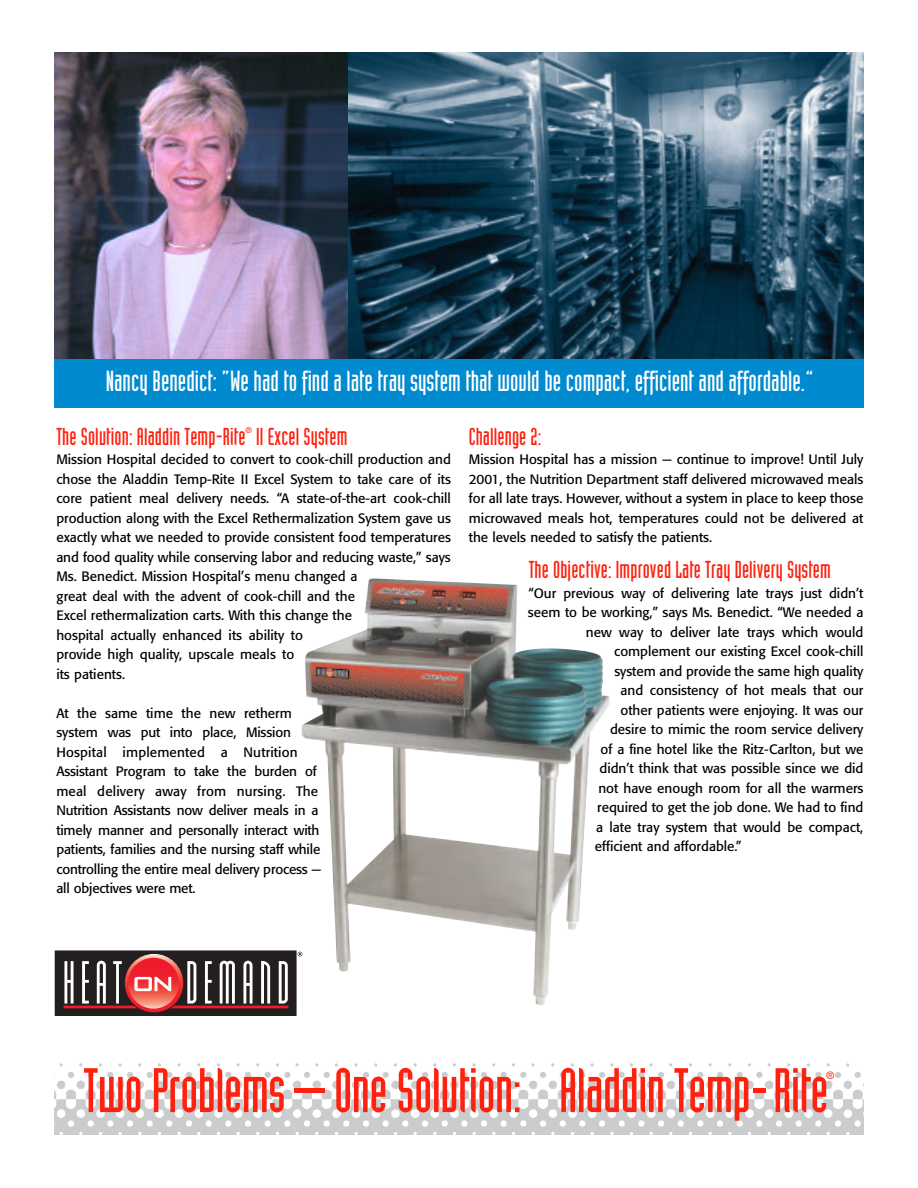
<style>
.page{position:relative;width:918px;height:1188px;background:#fff}
.page>*{position:absolute;margin:0;border:0;box-sizing:border-box;transform-origin:0 0}
.t1{font:61.5px "Industria Solid";letter-spacing:-.01em;color:#ff210f}
.t2{font:28.5px "Industria Solid";color:#fff}
.t3{font:24px "Industria Solid";letter-spacing:.005em;color:#ff210f}
.t4{font:13.5px/19.5px "Formata";color:#000}
.t5{font:10.5px "Industria Solid";color:#ff210f}
.t6{font:8.25px "Industria Solid";color:#ff210f}
</style>
<div class="page">
<img style="left:347px;top:52px;width:517px;height:307px">
<img style="left:55px;top:52px;width:292px;height:307px">
<img style="left:54px;top:1063px;width:810px;height:71px">
<img style="left:302px;top:578px;width:308px;height:427px">
<div style="left:55px;top:951px;width:241px;height:64px;background:#231f20"></div>
<div style="left:55px;top:951px;width:241px;height:65px;border:1px solid #231f20"></div>
<div style="left:64px;top:1006px;width:224px;height:2px;border:1px solid #ee1b2c"></div>
<svg style="left:64px;top:961px;width:10px;height:43px"></svg>
<svg style="left:82px;top:961px;width:7px;height:43px"></svg>
<svg style="left:97px;top:961px;width:9px;height:43px"></svg>
<svg style="left:113px;top:961px;width:9px;height:43px"></svg>
<svg style="left:187px;top:961px;width:9px;height:43px"></svg>
<svg style="left:205px;top:961px;width:7px;height:43px"></svg>
<svg style="left:220px;top:961px;width:15px;height:43px"></svg>
<svg style="left:243px;top:961px;width:10px;height:43px"></svg>
<svg style="left:261px;top:961px;width:9px;height:43px"></svg>
<svg style="left:279px;top:961px;width:9px;height:43px"></svg>
<svg style="left:124px;top:953px;width:60px;height:60px"></svg>
<div style="left:124px;top:953px;width:60px;height:60px;border:1px solid #231f20;border-radius:50%"></div>
<svg style="left:128px;top:958px;width:51px;height:51px;background:#f04747"></svg>
<svg style="left:134px;top:977px;width:37px;height:14px"></svg>
<svg style="left:298px;top:952px;width:4px;height:5px"></svg>
<div style="left:55px;top:359px;width:809px;height:48px;background:#008ad0"></div>
<h2 class="t2" style="left:106px;top:371px;width:709px">Nancy Benedict: “We had to find a late tray system that would be compact, efficient and affordable.”</h2>
<p class="t6" style="left:246px;top:427px;width:8px">®</p>
<p class="t4" style="left:56px;top:451px;width:396px">Mission Hospital decided to convert to cook-chill production and chose the Aladdin Temp-Rite II Excel System to take care of its core patient meal delivery needs. “A state-of-the-art cook-chill production along with the Excel Rethermalization System gave us exactly what we needed to provide consistent food temperatures and food quality while conserving labor and reducing waste,” says Ms. Benedict. Mission Hospital’s menu changed a<br>great deal with the advent of cook-chill and the<br>Excel rethermalization carts. With this change the<br>hospital actually enhanced its ability to<br>provide high quality, upscale meals to<br>its patients.</p>
<p class="t4" style="left:56px;top:704px;width:266px">At the same time the new retherm system was put into place, Mission Hospital implemented a Nutrition Assistant Program to take the burden of meal delivery away from nursing. The Nutrition Assistants now deliver meals in a timely manner and personally interact with patients, families and the nursing staff while controlling the entire meal delivery process — all objectives were met.</p>
<h3 class="t3" style="left:56px;top:428px;width:293px">The Solution: Aladdin Temp-Rite II Excel System</h3>
<h3 class="t3" style="left:469px;top:428px;width:74px">Challenge 2:</h3>
<p class="t4" style="left:469px;top:451px;width:396px;text-align:justify">Mission Hospital has a mission — continue to improve! Until July 2001, the Nutrition Department staff delivered microwaved meals for all late trays. However, without a system in place to keep those microwaved meals hot, temperatures could not be delivered at the levels needed to satisfy the patients.</p>
<h3 class="t3" style="left:529px;top:561px;width:304px">The Objective: Improved Late Tray Delivery System</h3>
<p class="t4" style="left:528px;top:584px;width:337px">“Our previous way of delivering late trays just didn’t</p>
<p class="t4" style="left:528px;top:604px;width:337px">seem to be working,” says Ms. Benedict. “We needed a</p>
<p class="t4" style="left:586px;top:623px;width:279px">new way to deliver late trays which would</p>
<p class="t4" style="left:614px;top:643px;width:251px">complement our existing Excel cook-chill</p>
<p class="t4" style="left:614px;top:662px;width:251px">system and provide the same high quality</p>
<p class="t4" style="left:620px;top:682px;width:244px">and consistency of hot meals that our</p>
<p class="t4" style="left:620px;top:701px;width:244px">other patients were enjoying. It was our</p>
<p class="t4" style="left:610px;top:721px;width:255px">desire to mimic the room service delivery</p>
<p class="t4" style="left:601px;top:740px;width:264px">of a fine hotel like the Ritz-Carlton, but we</p>
<p class="t4" style="left:599px;top:760px;width:265px">didn’t think that was possible since we did</p>
<p class="t4" style="left:598px;top:779px;width:267px">not have enough room for all the warmers</p>
<p class="t4" style="left:597px;top:799px;width:268px">required to get the job done. We had to find</p>
<p class="t4" style="left:596px;top:818px;width:269px">a late tray system that would be compact,</p>
<p class="t4" style="left:595px;top:838px;width:148px">efficient and affordable.”</p>
<h1 class="t1" style="left:83px;top:1068px;width:747px">Two Problems – One Solution: Aladdin Temp-Rite</h1>
<p class="t5" style="left:826px;top:1072px;width:10px">®</p>
</div>
